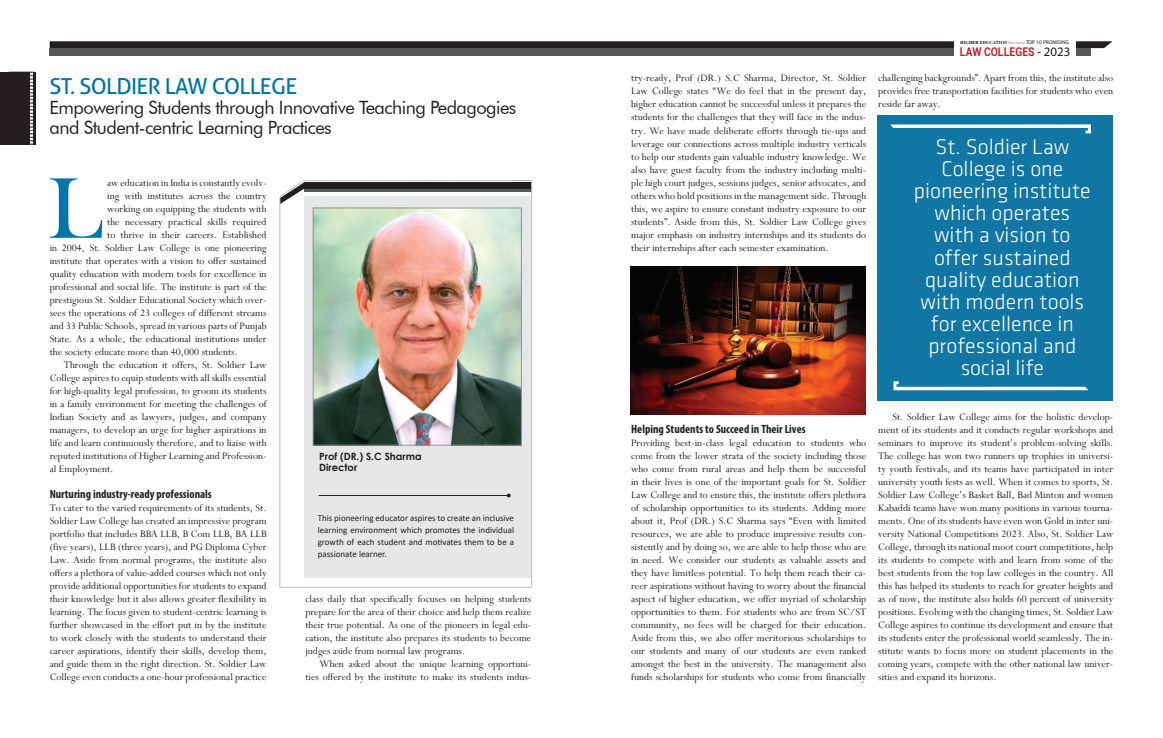
<style>
.page{position:relative;width:1163px;height:738px;background:#fff}
.page>*{position:absolute;margin:0;border:0;box-sizing:border-box;transform-origin:0 0}
.t1{font:89px "Bask Old Face";color:#0075a7}
.t2{font:22px/22px "Klavika Light OSF";color:#fff;text-align:center}
.t3{font:22px "Aller";letter-spacing:-.03em;color:#0075a7}
.t4{font:18.3px/19.9px "Futura BT";letter-spacing:-.03em;color:#231f20}
.t5{font:700 condensed 12px "Myriad Pro";color:#231f20}
.t6{font:700 12px "Roboto";color:#bd2126;scale:.87 1}
.t7{font:11px/13px "Perpetua";color:#231f20;text-align:justify}
.t8{font:700 10px/11px "Century Gothic";color:#231f20}
.t9{font:9px/12px "Calibri";color:#231f20;text-align:justify}
.t10{font:700 6.8px "Angsana New";color:#11130f}
.s1{font-family:"Asenine Wide";font-weight:400;font-size:4.8px;color:#d32128}
.s2{font-family:"Myriad Pro";font-weight:400;font-size:12.9px;color:#1a1a18}
</style>
<div class="page">
<svg style="left:9px;top:72px;width:25px;height:73px"></svg>
<div style="left:0;top:72px;width:29px;height:72px;background:#231f20"></div>
<hr style="left:34px;top:72px;width:2px;height:72px;background:#231f20">
<svg style="left:50px;top:41px;width:1062px;height:7px;background:#2d292a"></svg>
<div style="left:50px;top:48px;width:1040px;height:7px;background:#57585a"></div>
<div style="left:305px;top:196px;width:226px;height:381px;background:#e6e7e9"></div>
<svg style="left:279px;top:180px;width:252px;height:24px"></svg>
<hr style="left:318px;top:494px;width:191px;height:1px;background:#231f20">
<svg style="left:506px;top:493px;width:4px;height:4px"></svg>
<hr style="left:531px;top:180px;width:1px;height:406px;background:#bcbdc0">
<img style="left:314px;top:209px;width:206px;height:234px">
<div style="left:312px;top:207px;width:210px;height:238px;border:1px solid #939598"></div>
<div style="left:877px;top:115px;width:235px;height:285px;background:#1176a4"></div>
<svg style="left:893px;top:381px;width:195px;height:9px"></svg>
<svg style="left:890px;top:124px;width:200px;height:9px"></svg>
<div style="left:953px;top:35px;width:122px;height:26px;background:#fff"></div>
<hr style="left:279px;top:198px;width:1px;height:388px;background:#bcbdc0">
<hr style="left:279px;top:586px;width:253px;height:1px;background:#bcbdc0">
<img style="left:630px;top:266px;width:235px;height:148px">
<h2 class="t3" style="left:50px;top:72px;width:249px">ST. SOLDIER LAW COLLEGE</h2>
<h3 class="t4" style="left:50px;top:97px;width:468px">Empowering Students through Innovative Teaching Pedagogies and Student-centric Learning Practices</h3>
<h1 class="t1" style="left:48px;top:159px;width:56px">L</h1>
<p class="t7" style="left:107px;top:176px;width:161px">aw education in India is constantly evolv-</p>
<p class="t7" style="left:107px;top:189px;width:161px">ing with institutes across the country</p>
<p class="t7" style="left:107px;top:202px;width:161px">working on equipping the students with</p>
<p class="t7" style="left:107px;top:215px;width:161px">the necessary practical skills required</p>
<p class="t7" style="left:107px;top:228px;width:161px">to thrive in their careers. Established</p>
<p class="t7" style="left:50px;top:241px;width:218px">in 2004, St. Soldier Law College is one pioneering</p>
<p class="t7" style="left:50px;top:254px;width:218px">institute that operates with a vision to offer sustained</p>
<p class="t7" style="left:50px;top:267px;width:218px">quality education with modern tools for excellence in</p>
<p class="t7" style="left:50px;top:280px;width:218px">professional and social life. The institute is part of the</p>
<p class="t7" style="left:50px;top:293px;width:218px">prestigious St. Soldier Educational Society which over-</p>
<p class="t7" style="left:50px;top:306px;width:218px">sees the operations of 23 colleges of different streams</p>
<p class="t7" style="left:50px;top:319px;width:218px">and 33 Public Schools, spread in various parts of Punjab</p>
<p class="t7" style="left:50px;top:332px;width:218px">State. As a whole, the educational institutions under</p>
<p class="t7" style="left:50px;top:345px;width:190px">the society educate more than 40,000 students.</p>
<p class="t7" style="left:64px;top:358px;width:204px">Through the education it offers, St. Soldier Law</p>
<p class="t7" style="left:50px;top:371px;width:218px">College aspires to equip students with all skills essential</p>
<p class="t7" style="left:50px;top:384px;width:218px">for high-quality legal profession, to groom its students</p>
<p class="t7" style="left:50px;top:397px;width:218px">in a family environment for meeting the challenges of</p>
<p class="t7" style="left:50px;top:410px;width:218px">Indian Society and as lawyers, judges, and company</p>
<p class="t7" style="left:50px;top:423px;width:218px">managers, to develop an urge for higher aspirations in</p>
<p class="t7" style="left:50px;top:436px;width:218px">life and learn continuously therefore, and to liaise with</p>
<p class="t7" style="left:50px;top:449px;width:218px">reputed institutions of Higher Learning and Profession-</p>
<p class="t7" style="left:50px;top:462px;width:65px">al Employment.</p>
<p class="t5" style="left:50px;top:486px;width:164px">Nurturing industry-ready professionals</p>
<p class="t7" style="left:50px;top:501px;width:218px">To cater to the varied requirements of its students, St.<br>Soldier Law College has created an impressive program portfolio that includes BBA LLB, B Com LLB, BA LLB (five years), LLB (three years), and PG Diploma Cyber Law. Aside from normal programs, the institute also offers a plethora of value-added courses which not only provide additional opportunities for students to expand their knowledge but it also allows greater flexibility in learning. The focus given to student-centric learning is further showcased in the effort put in by the institute to work closely with the students to understand their career aspirations, identify their skills, develop them, and guide them in the right direction. St. Soldier Law College even conducts a one-hour professional practice</p>
<p class="t8" style="left:319px;top:450px;width:104px">Prof (DR.) S.C Sharma<br>Director</p>
<p class="t9" style="left:317px;top:511px;width:198px">This pioneering educator aspires to create an inclusive learning environment which promotes the individual growth of each student and motivates them to be a passionate learner.</p>
<p class="t7" style="left:305px;top:591px;width:227px">class daily that specifically focuses on helping students prepare for the area of their choice and help them realize their true potential. As one of the pioneers in legal edu&shy;cation, the institute also prepares its students to become judges aside from normal law programs.</p>
<p class="t7" style="left:305px;top:656px;width:227px;text-align:right">When asked about the unique learning opportuni&shy;ties offered by the institute to make its students indus-</p>
<p class="t7" style="left:631px;top:71px;width:236px">try-ready, Prof (DR.) S.C Sharma, Director, St. Soldier Law College states “We do feel that in the present day, higher education cannot be successful unless it prepares the students for the challenges that they will face in the indus&shy;try. We have made deliberate efforts through tie-ups and leverage our connections across multiple industry verticals to help our students gain valuable industry knowledge. We also have guest faculty from the industry including multi&shy;ple high court judges, sessions judges, senior advocates, and others who hold positions in the management side. Through this, we aspire to ensure constant industry exposure to our students”. Aside from this, St. Soldier Law College gives major emphasis on industry internships and its students do their internships after each semester examination.</p>
<p class="t10" style="left:960px;top:37px;width:110px">HIGHER EDUCATION <span class="s1">Review</span> <sub>TOP</sub> <sub>10</sub> <sub>PROMISING</sub></p>
<p class="t6" style="left:959px;top:43px;width:128px">LAW COLLEGES <span class="s2">- 2023</span></p>
<p class="t7" style="left:878px;top:71px;width:236px">challenging backgrounds”. Apart from this, the institute also provides free transportation facilities for students who even reside far away.</p>
<h2 class="t2" style="left:913px;top:136px;width:178px">St. Soldier Law<br>College is one pioneering institute which operates with a vision to offer sustained quality education with modern tools for excellence in professional and social life</h2>
<p class="t5" style="left:631px;top:421px;width:176px">Helping Students to Succeed in Their Lives</p>
<p class="t7" style="left:631px;top:435px;width:236px">Providing best-in-class legal education to students who come from the lower strata of the society including those who come from rural areas and help them be successful in their lives is one of the important goals for St. Soldier Law College and to ensure this, the institute offers plethora of scholarship opportunities to its students. Adding more about it, Prof (DR.) S.C Sharma says “Even with limited resources, we are able to produce impressive results con&shy;sistently and by doing so, we are able to help those who are in need. We consider our students as valuable assets and they have limitless potential. To help them reach their ca&shy;reer aspirations without having to worry about the financial aspect of higher education, we offer myriad of scholarship opportunities to them. For students who are from SC/ST community, no fees will be charged for their education.<br>Aside from this, we also offer meritorious scholarships to our students and many of our students are even ranked amongst the best in the university. The management also funds scholarships for students who come from financially</p>
<p class="t7" style="left:878px;top:409px;width:236px;text-indent:14px">St. Soldier Law College aims for the holistic develop&shy;ment of its students and it conducts regular workshops and seminars to improve its student’s problem-solving skills.<br>The college has won two runners up trophies in universi&shy;ty youth festivals, and its teams have participated in inter university youth fests as well. When it comes to sports, St.<br>Soldier Law College’s Basket Ball, Bad Minton and women Kabaddi teams have won many positions in various tourna&shy;ments. One of its students have even won Gold in inter uni&shy;versity National Competitions 2023. Also, St. Soldier Law College, through its national moot court competitions, help its students to compete with and learn from some of the best students from the top law colleges in the country. All this has helped its students to reach for greater heights and as of now, the institute also holds 60 percent of university positions. Evolving with the changing times, St. Soldier Law College aspires to continue its development and ensure that its students enter the professional world seamlessly. The in&shy;stitute wants to focus more on student placements in the coming years, compete with the other national law univer&shy;sities and expand its horizons.</p>
</div>
